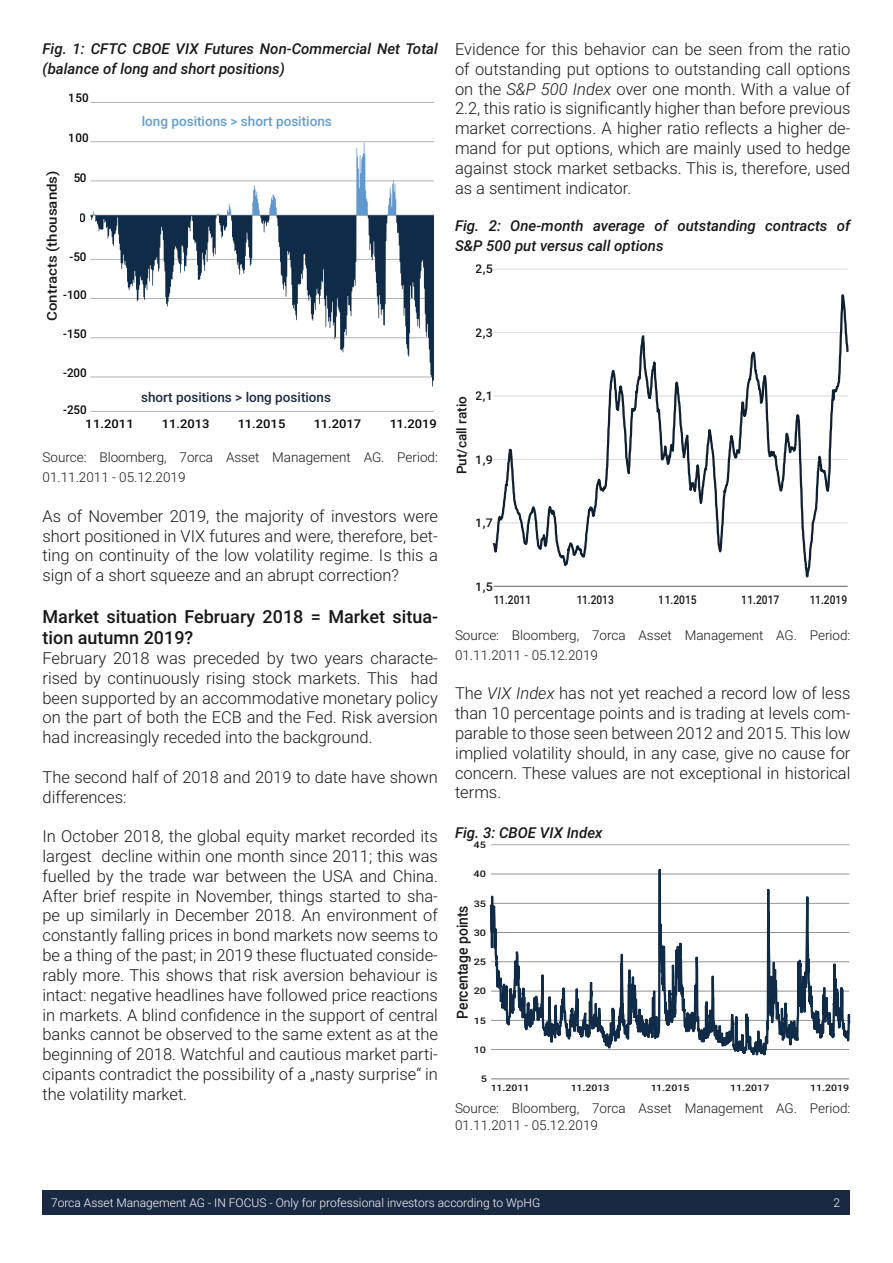
<style>
.page{position:relative;width:893px;height:1263px;background:#fff}
.page>*{position:absolute;margin:0;border:0;box-sizing:border-box;transform-origin:0 0}
.t1{font:500 18px/21.6px "Roboto";color:#171818}
.t2{font:300 16.5px/19.8px "Roboto";color:#171818;text-align:justify}
.t3{font:500 15.15px "Roboto";color:#171818;scale:.91 1}
.t4{font:italic 500 15px/19.8px "Roboto";color:#171818}
.t5{font:300 13.5px/19.8px "Roboto";color:#171818}
.t6{font:500 13.5px "Roboto";color:#639dd0}
.t7{font:500 13.5px "Roboto";color:#1d2a42}
.t8{font:500 13.5px "Roboto";color:#171818;scale:1.11 1}
.t9{font:500 13.5px "Roboto";color:#171818}
.t10{font:300 12px "Roboto";color:#fff}
.t11{font:500 12px "Roboto";color:#05070a;scale:1.08 1}
.t12{font:500 12px "Roboto";color:#171818;scale:.85 1}
.t13{font:500 12px "Roboto";color:#05070a}
.t14{font:500 12px "Roboto";color:#171818;scale:1.04 1}
.t15{font:500 9px "Roboto";color:#171818;scale:1.18 1}
.t16{font:500 9px "Roboto";color:#171818;scale:1.21 1}
.s1{font-style:italic}
</style>
<div class="page">
<div style="left:43px;top:1191px;width:807px;height:24px;background:#1a2942"></div>
<hr style="left:90px;top:411px;width:344px;height:1px;background:#b2b2b2">
<hr style="left:90px;top:377px;width:344px;height:1px;background:#b2b2b2">
<hr style="left:90px;top:337px;width:344px;height:1px;background:#b2b2b2">
<hr style="left:90px;top:298px;width:344px;height:1px;background:#b2b2b2">
<hr style="left:90px;top:259px;width:344px;height:1px;background:#b2b2b2">
<hr style="left:90px;top:181px;width:344px;height:1px;background:#b2b2b2">
<hr style="left:90px;top:141px;width:344px;height:1px;background:#b2b2b2">
<hr style="left:90px;top:102px;width:344px;height:1px;background:#b2b2b2">
<hr style="left:90px;top:215px;width:344px;height:1px;background:#b2b2b2">
<svg style="left:91px;top:142px;width:343px;height:73px"></svg>
<svg style="left:91px;top:215px;width:343px;height:171px"></svg>
<hr style="left:494px;top:269px;width:354px;height:1px;background:#dadada">
<hr style="left:494px;top:586px;width:354px;height:1px;background:#6a6969">
<svg style="left:492px;top:294px;width:357px;height:292px"></svg>
<svg style="left:490px;top:844px;width:360px;height:236px"></svg>
<p class="t4" style="left:43px;top:38px;width:397px">Fig. 1: CFTC CBOE VIX Futures Non-Commercial Net Total (balance of long and short positions)</p>
<p class="t13" style="left:69px;top:90px;width:21px">150</p>
<p class="t13" style="left:69px;top:129px;width:21px">100</p>
<p class="t8" style="left:42px;top:321px;width:137px;rotate:-90deg">Contracts (thousands)</p>
<p class="t13" style="left:73px;top:170px;width:15px">50</p>
<p class="t13" style="left:80px;top:209px;width:8px">0</p>
<p class="t13" style="left:70px;top:248px;width:19px">-50</p>
<p class="t13" style="left:63px;top:286px;width:25px">-100</p>
<p class="t13" style="left:63px;top:325px;width:25px">-150</p>
<p class="t13" style="left:63px;top:364px;width:25px">-200</p>
<p class="t13" style="left:63px;top:401px;width:25px">-250</p>
<p class="t6" style="left:142px;top:111px;width:192px">long positions &gt; short positions</p>
<p class="t7" style="left:141px;top:387px;width:192px">short positions &gt; long positions</p>
<p class="t11" style="left:86px;top:416px;width:46px">11.2011</p>
<p class="t11" style="left:162px;top:416px;width:46px">11.2013</p>
<p class="t11" style="left:237px;top:416px;width:46px">11.2015</p>
<p class="t11" style="left:313px;top:416px;width:46px">11.2017</p>
<p class="t11" style="left:389px;top:416px;width:46px">11.2019</p>
<p class="t5" style="left:43px;top:447px;width:397px">Source: Bloomberg, 7orca Asset Management AG. Period:<br>01.11.2011 - 05.12.2019</p>
<p class="t2" style="left:43px;top:505px;width:397px">As of November 2019, the majority of investors were short positioned in VIX futures and were, therefore, bet&shy;ting on continuity of the low volatility regime. Is this a sign of a short squeeze and an abrupt correction?</p>
<p class="t1" style="left:43px;top:605px;width:397px">Market situation February 2018 = Market situa&shy;tion autumn 2019?</p>
<p class="t2" style="left:43px;top:648px;width:397px">February 2018 was preceded by two years characte&shy;rised by continuously rising stock markets. This had been supported by an accommodative monetary policy on the part of both the ECB and the Fed. Risk aversion had increasingly receded into the background.</p>
<p class="t2" style="left:43px;top:766px;width:397px">The second half of 2018 and 2019 to date have shown differences:</p>
<p class="t2" style="left:43px;top:826px;width:397px">In October 2018, the global equity market recorded its largest decline within one month since 2011; this was fuelled by the trade war between the USA and China.<br>After brief respite in November, things started to sha&shy;pe up similarly in December 2018. An environment of constantly falling prices in bond markets now seems to be a thing of the past; in 2019 these fluctuated conside&shy;rably more. This shows that risk aversion behaviour is intact: negative headlines have followed price reactions in markets. A blind confidence in the support of central banks cannot be observed to the same extent as at the beginning of 2018. Watchful and cautious market parti&shy;cipants contradict the possibility of a „nasty surprise“ in the volatility market.</p>
<p class="t2" style="left:455px;top:39px;width:397px">Evidence for this behavior can be seen from the ratio of outstanding put options to outstanding call options on the <span class="s1">S&amp;P 500 Index</span> over one month. With a value of 2.2, this ratio is significantly higher than before previous market corrections. A higher ratio reflects a higher de&shy;mand for put options, which are mainly used to hedge against stock market setbacks. This is, therefore, used as a sentiment indicator.</p>
<p class="t4" style="left:455px;top:216px;width:397px">Fig. 2: One-month average of outstanding contracts of<br>S&amp;P 500 put versus call options</p>
<p class="t14" style="left:476px;top:261px;width:18px">2,5</p>
<p class="t14" style="left:476px;top:324px;width:18px">2,3</p>
<p class="t9" style="left:452px;top:474px;width:80px;rotate:-90deg">Put/call ratio</p>
<p class="t14" style="left:476px;top:388px;width:18px">2,1</p>
<p class="t14" style="left:476px;top:451px;width:18px">1,9</p>
<p class="t14" style="left:476px;top:514px;width:18px">1,7</p>
<p class="t14" style="left:476px;top:578px;width:18px">1,5</p>
<p class="t12" style="left:493px;top:591px;width:46px">11.2011</p>
<p class="t12" style="left:576px;top:591px;width:46px">11.2013</p>
<p class="t12" style="left:659px;top:591px;width:46px">11.2015</p>
<p class="t12" style="left:742px;top:591px;width:46px">11.2017</p>
<p class="t12" style="left:809px;top:591px;width:46px">11.2019</p>
<p class="t5" style="left:455px;top:625px;width:397px">Source: Bloomberg, 7orca Asset Management AG. Period:<br>01.11.2011 - 05.12.2019</p>
<p class="t2" style="left:455px;top:683px;width:397px">The <span class="s1">VIX Index</span> has not yet reached a record low of less than 10 percentage points and is trading at levels com&shy;parable to those seen between 2012 and 2015. This low implied volatility should, in any case, give no cause for concern. These values are not exceptional in historical terms.</p>
<p class="t4" style="left:455px;top:822px;width:149px">Fig. 3: CBOE VIX Index</p>
<p class="t16" style="left:474px;top:838px;width:12px">45</p>
<p class="t16" style="left:474px;top:868px;width:12px">40</p>
<p class="t16" style="left:474px;top:897px;width:12px">35</p>
<p class="t3" style="left:452px;top:1018px;width:126px;rotate:-90deg">Percentage points</p>
<p class="t16" style="left:474px;top:926px;width:12px">30</p>
<p class="t16" style="left:474px;top:955px;width:12px">25</p>
<p class="t16" style="left:474px;top:985px;width:12px">20</p>
<p class="t16" style="left:474px;top:1014px;width:12px">15</p>
<p class="t16" style="left:474px;top:1043px;width:12px">10</p>
<p class="t16" style="left:480px;top:1072px;width:7px">5</p>
<p class="t15" style="left:490px;top:1082px;width:35px">11.2011</p>
<p class="t15" style="left:570px;top:1082px;width:35px">11.2013</p>
<p class="t15" style="left:650px;top:1082px;width:35px">11.2015</p>
<p class="t15" style="left:730px;top:1082px;width:35px">11.2017</p>
<p class="t15" style="left:810px;top:1082px;width:35px">11.2019</p>
<p class="t5" style="left:455px;top:1100px;width:397px;line-height:16.2px">Source: Bloomberg, 7orca Asset Management AG. Period:<br>01.11.2011 - 05.12.2019</p>
<p class="t10" style="left:51px;top:1194px;width:491px">7orca Asset Management AG - IN FOCUS - Only for professional investors according to WpHG</p>
<p class="t10" style="left:834px;top:1194px;width:8px">2</p>
</div>
